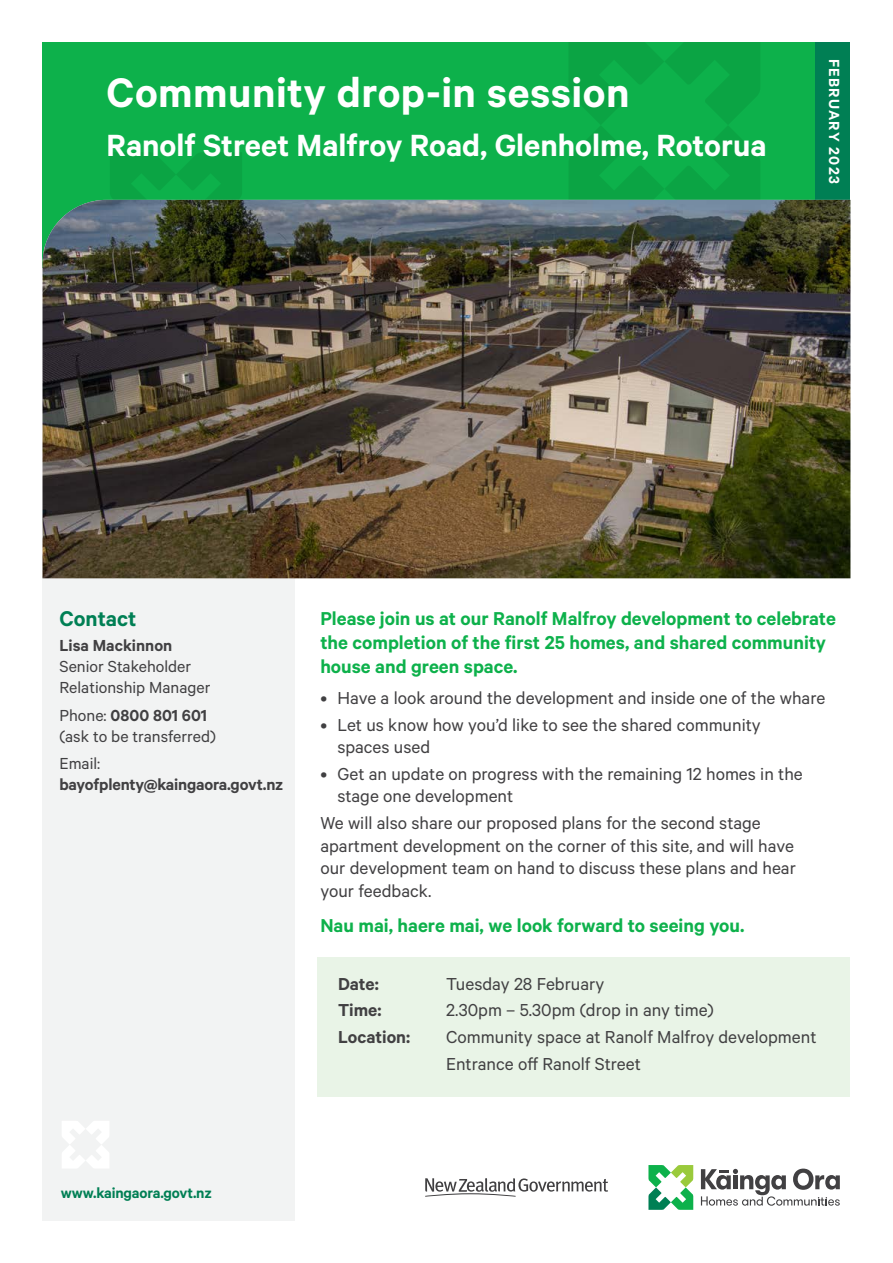
<style>
.page{position:relative;width:893px;height:1263px;background:#fff}
.page>*{position:absolute;margin:0;border:0;box-sizing:border-box;transform-origin:0 0}
.t1{font:600 46.5px "Calibre";letter-spacing:.01em;color:#fff}
.t2{font:600 34.5px "Calibre";color:#fff}
.t3{font:600 24px "Calibre";color:#007f54}
.t4{font:600 21px/24px "Calibre";color:#0db14b}
.t5{font:19.5px/22.5px "Calibre";color:#414042}
.t6{font:600 19.5px "Calibre";color:#414042}
.t7{font:18px/21px "Calibre";color:#414042}
.t8{font:600 18px "Calibre";letter-spacing:-.01em;color:#414042}
.t9{font:600 16.5px "Calibre";letter-spacing:-.01em;color:#007f54}
.t10{font:600 16.5px "Calibre";letter-spacing:.075em;color:#fff}
.s1{font-weight:600}
</style>
<div class="page">
<div style="left:318px;top:957px;width:532px;height:140px;background:#e9f4e7"></div>
<div style="left:43px;top:43px;width:807px;height:225px;background:#0db14b"></div>
<svg style="left:568px;top:43px;width:193px;height:157px"></svg>
<div style="left:815px;top:43px;width:35px;height:157px;background:#007f54"></div>
<svg style="left:110px;top:153px;width:132px;height:47px"></svg>
<svg style="left:648px;top:1165px;width:45px;height:45px"></svg>
<svg style="left:701px;top:1168px;width:139px;height:38px"></svg>
<svg style="left:425px;top:1178px;width:183px;height:19px"></svg>
<div style="left:43px;top:570px;width:252px;height:650px;background:#f2f3f3"></div>
<img style="left:43px;top:200px;width:807px;height:378px">
<svg style="left:62px;top:1121px;width:47px;height:47px"></svg>
<h1 class="t1" style="left:107px;top:65px;width:524px">Community drop-in session</h1>
<h2 class="t2" style="left:107px;top:125px;width:662px">Ranolf Street Malfroy Road, Glenholme, Rotorua</h2>
<p class="t10" style="left:844px;top:59px;width:127px;rotate:90deg">FEBRUARY 2023</p>
<p class="t3" style="left:59px;top:604px;width:79px">Contact</p>
<p class="t8" style="left:59px;top:635px;width:114px">Lisa Mackinnon</p>
<p class="t7" style="left:59px;top:655px;width:153px">Senior Stakeholder<br>Relationship Manager</p>
<p class="t7" style="left:59px;top:704px;width:158px">Phone: <span class="s1">0800 801 601 </span>(ask to be transferred)</p>
<p class="t7" style="left:59px;top:752px;width:42px">Email:</p>
<p class="t8" style="left:59px;top:774px;width:225px">bayofplenty@kaingaora.govt.nz</p>
<p class="t4" style="left:320px;top:606px;width:517px">Please join us at our Ranolf Malfroy development to celebrate the completion of the first 25 homes, and shared community house and green space.</p>
<p class="t5" style="left:320px;top:686px;width:506px">• Have a look around the development and inside one of the whare</p>
<p class="t5" style="left:337px;top:713px;width:425px;text-indent:-17px">• Let us know how you’d like to see the shared community spaces used</p>
<p class="t5" style="left:337px;top:762px;width:467px;text-indent:-17px">• Get an update on progress with the remaining 12 homes in the stage one development</p>
<p class="t5" style="left:320px;top:811px;width:477px">We will also share our proposed plans for the second stage apartment development on the corner of this site, and will have our development team on hand to discuss these plans and hear your feedback.</p>
<p class="t4" style="left:320px;top:913px;width:426px">Nau mai, haere mai, we look forward to seeing you.</p>
<p class="t6" style="left:338px;top:972px;width:42px">Date:</p>
<p class="t5" style="left:446px;top:971px;width:160px">Tuesday 28 February</p>
<p class="t6" style="left:338px;top:998px;width:45px">Time:</p>
<p class="t5" style="left:446px;top:998px;width:269px">2.30pm – 5.30pm (drop in any time)</p>
<p class="t6" style="left:338px;top:1025px;width:74px">Location:</p>
<p class="t5" style="left:446px;top:1023px;width:372px;line-height:26.7px">Community space at Ranolf Malfroy development<br>Entrance off Ranolf Street</p>
<p class="t9" style="left:61px;top:1183px;width:153px">www.kaingaora.govt.nz</p>
</div>
